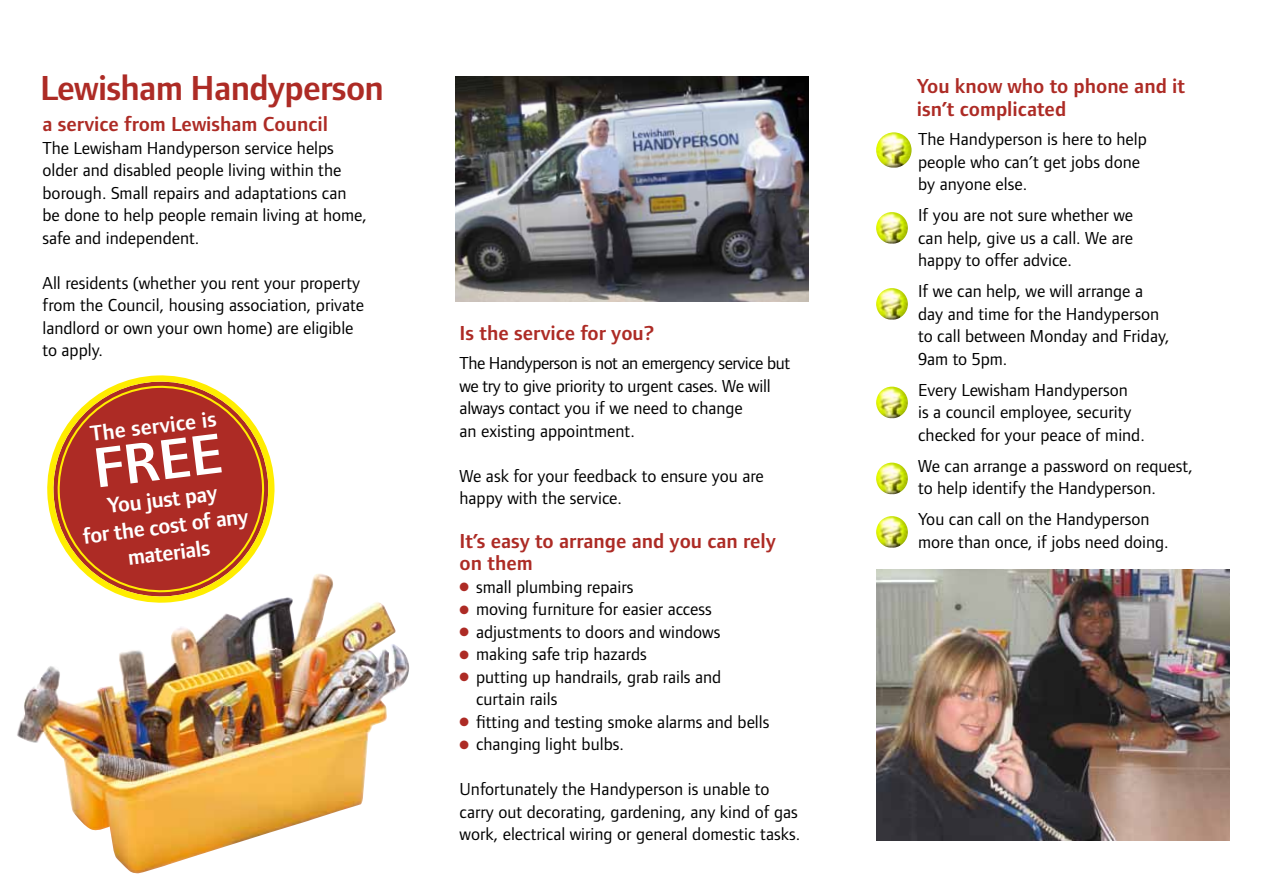
<style>
.page{position:relative;width:1263px;height:893px;background:#fff}
.page>*{position:absolute;margin:0;border:0;box-sizing:border-box;transform-origin:0 0}
.t1{font:600 58.5px "Foundry Form Sans";color:#fff}
.t2{font:600 36px "Foundry Form Sans";letter-spacing:-.02em;color:#ad2b25}
.t3{font:600 22.5px/27px "Foundry Form Sans";color:#fff;text-align:center}
.t4{font:600 21px/22.5px "Foundry Form Sans";color:#ad2b25}
.t5{font:18px/22.5px "Foundry Form Sans";color:#000}
.s1{color:#ad2b25}
</style>
<div class="page">
<img style="left:876px;top:132px;width:35px;height:36px">
<img style="left:876px;top:212px;width:32px;height:32px">
<img style="left:876px;top:288px;width:32px;height:32px">
<img style="left:876px;top:387px;width:32px;height:31px">
<img style="left:876px;top:463px;width:32px;height:31px">
<img style="left:876px;top:516px;width:32px;height:32px">
<img style="left:455px;top:76px;width:353px;height:226px">
<img style="left:876px;top:569px;width:353px;height:272px">
<img style="left:17px;top:573px;width:393px;height:301px">
<svg style="left:47px;top:375px;width:228px;height:231px"></svg>
<svg style="left:57px;top:385px;width:208px;height:208px;background:#bd553b"></svg>
<h2 class="t2" style="left:40px;top:68px;width:345px">Lewisham Handyperson</h2>
<p class="t4" style="left:43px;top:113px;width:287px">a service from Lewisham Council</p>
<p class="t5" style="left:43px;top:136px;width:326px">The Lewisham Handyperson service helps older and disabled people living within the borough. Small repairs and adaptations can be done to help people remain living at home, safe and independent.</p>
<p class="t5" style="left:43px;top:271px;width:323px">All residents (whether you rent your property from the Council, housing association, private landlord or own your own home) are eligible to apply.</p>
<p class="t3" style="left:89px;top:421px;width:129px;rotate:-7deg">The service is</p>
<h1 class="t1" style="left:90px;top:436px;width:130px;rotate:-7deg">FREE</h1>
<p class="t3" style="left:78px;top:496px;width:168px;rotate:-7deg">You just pay<br>for the cost of any materials</p>
<p class="t4" style="left:460px;top:322px;width:196px">Is the service for you?</p>
<p class="t5" style="left:460px;top:352px;width:332px">The Handyperson is not an emergency service but we try to give priority to urgent cases. We will always contact you if we need to change<br>an existing appointment.</p>
<p class="t5" style="left:460px;top:464px;width:306px">We ask for your feedback to ensure you are happy with the service.</p>
<p class="t4" style="left:460px;top:529px;width:318px">It’s easy to arrange and you can rely on them</p>
<p class="t5" style="left:460px;top:575px;width:175px"><span class="s1">●</span> small plumbing repairs</p>
<p class="t5" style="left:460px;top:598px;width:254px"><span class="s1">●</span> moving furniture for easier access</p>
<p class="t5" style="left:460px;top:620px;width:262px"><span class="s1">●</span> adjustments to doors and windows</p>
<p class="t5" style="left:460px;top:643px;width:189px"><span class="s1">●</span> making safe trip hazards</p>
<p class="t5" style="left:476px;top:665px;width:247px;text-indent:-16px"><span class="s1">●</span> putting up handrails, grab rails and curtain rails</p>
<p class="t5" style="left:460px;top:710px;width:311px"><span class="s1">●</span> fitting and testing smoke alarms and bells</p>
<p class="t5" style="left:460px;top:733px;width:166px"><span class="s1">●</span> changing light bulbs.</p>
<p class="t5" style="left:460px;top:778px;width:342px">Unfortunately the Handyperson is unable to carry out decorating, gardening, any kind of gas work, electrical wiring or general domestic tasks.</p>
<p class="t4" style="left:917px;top:75px;width:270px">You know who to phone and it isn’t complicated</p>
<p class="t5" style="left:918px;top:128px;width:230px">The Handyperson is here to help people who can’t get jobs done by anyone else.</p>
<p class="t5" style="left:918px;top:204px;width:216px;text-align:justify">If you are not sure whether we can help, give us a call. We are happy to offer advice.</p>
<p class="t5" style="left:918px;top:280px;width:253px">If we can help, we will arrange a day and time for the Handyperson to call between Monday and Friday,<br>9am to 5pm.</p>
<p class="t5" style="left:918px;top:378px;width:228px">Every Lewisham Handyperson<br>is a council employee, security checked for your peace of mind.</p>
<p class="t5" style="left:918px;top:454px;width:276px">We can arrange a password on request, to help identify the Handyperson.</p>
<p class="t5" style="left:918px;top:508px;width:252px">You can call on the Handyperson more than once, if jobs need doing.</p>
</div>
